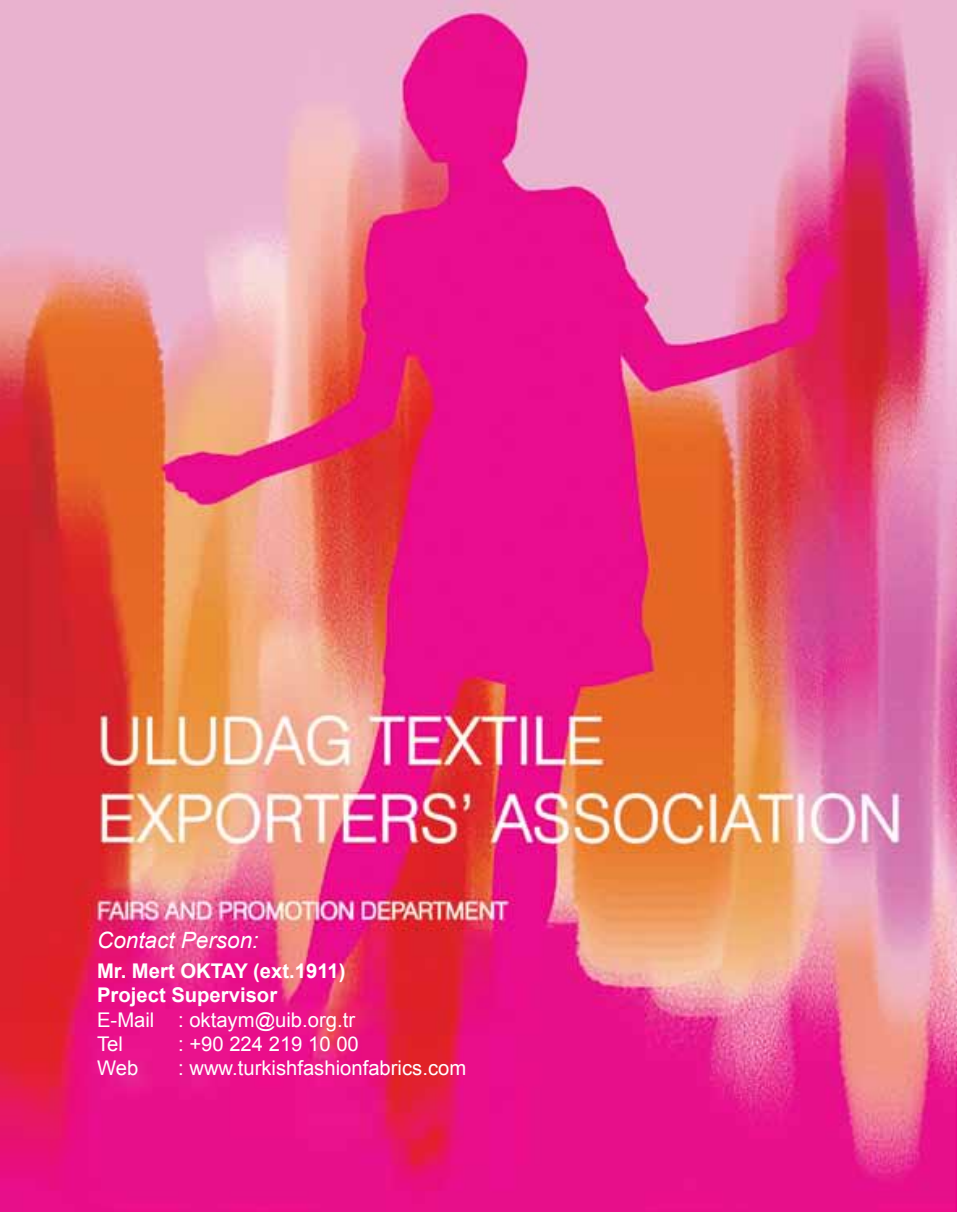
<style>
.page{position:relative;width:957px;height:1212px;background:#fff}
.page>*{position:absolute;margin:0;border:0;box-sizing:border-box;transform-origin:0 0}
.t1{font:italic 22.5px "Arial";color:#fff}
.t2{font:20.25px/24.3px "Arial";color:#fff}
.t3{font:700 20.25px/24.3px "Arial";color:#fff}
</style>
<div class="page">
<img style="left:0;top:0;width:957px;height:1212px">
<p class="t1" style="left:97px;top:925px;width:163px">Contact Person:</p>
<p class="t3" style="left:97px;top:959px;width:250px">Mr. Mert OKTAY (ext.1911)<br>Project Supervisor</p>
<p class="t2" style="left:97px;top:1007px;width:259px">E-Mail : oktaym@uib.org.tr<br>Tel</p>
<p class="t2" style="left:178px;top:1032px;width:182px">: +90 224 219 10 00</p>
<p class="t2" style="left:97px;top:1056px;width:43px">Web</p>
<p class="t2" style="left:178px;top:1056px;width:290px">: www.turkishfashionfabrics.com</p>
</div>
